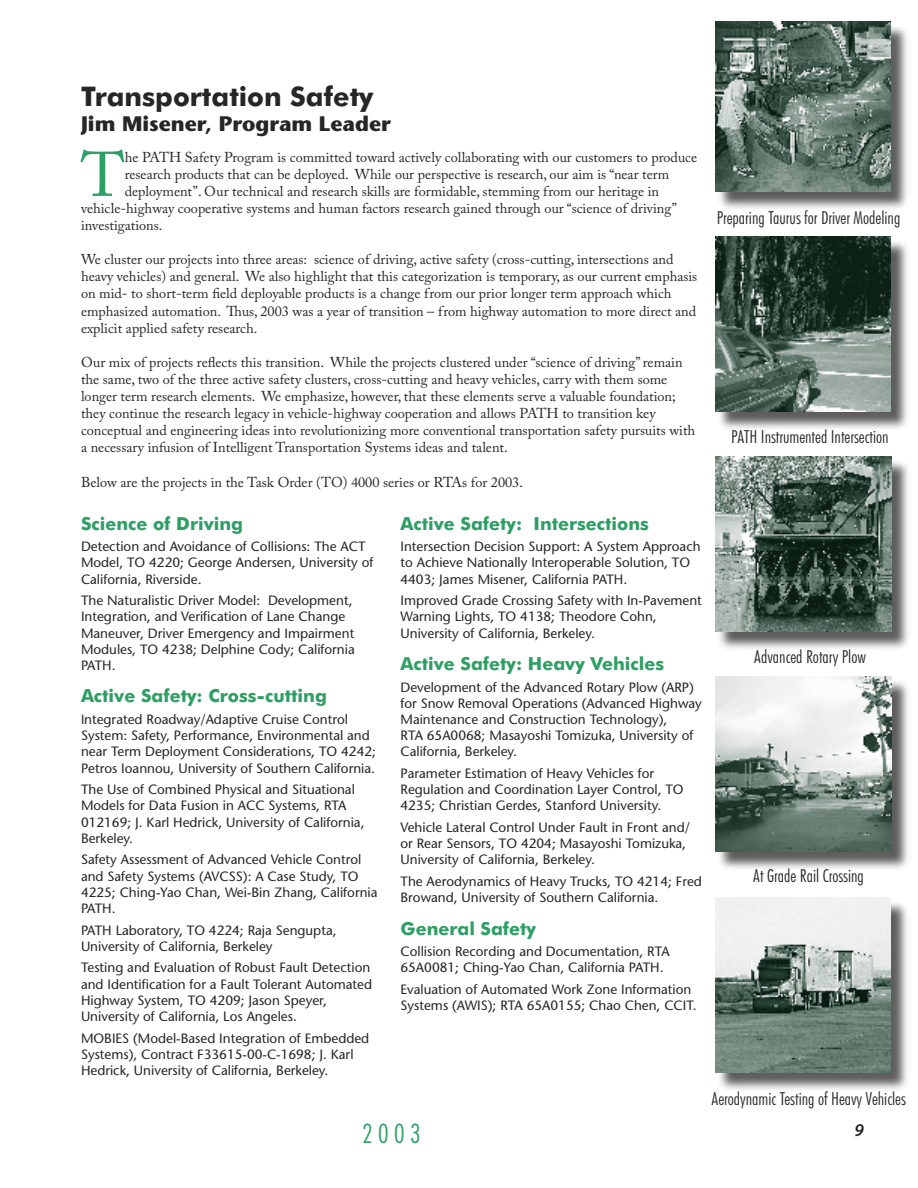
<style>
.page{position:relative;width:918px;height:1188px;background:#fff}
.page>*{position:absolute;margin:0;border:0;box-sizing:border-box;transform-origin:0 0}
.t1{font:62.4px "Adobe Caslon Pro";color:#2e9f64}
.t2{font:700 27px "Futura BT";color:#272525}
.t3{font:300 condensed 27px "Futura BT";color:#2e9f64}
.t4{font:700 21px "Stone Sans";color:#272525}
.t5{font:300 condensed 18px "Futura BT";color:#272525}
.t6{font:700 18px "Futura BT";color:#2e9f64}
.t7{font:italic 600 18px "Myriad Pro";color:#272525}
.t8{font:14.25px/17.1px "Adobe Caslon Pro";color:#272525}
.t9{font:13.5px/16.2px "Stone Sans";color:#272525}
.t10{font:13.5px/16.2px "Stone Sans";color:#272525;scale:.9 1}
</style>
<div class="page">
<div style="left:716px;top:22px;width:194px;height:190px;background:#272525;opacity:.75"></div>
<img style="left:715px;top:22px;width:175px;height:170px">
<div style="left:716px;top:237px;width:194px;height:195px;background:#272525;opacity:.75"></div>
<img style="left:715px;top:236px;width:175px;height:175px">
<div style="left:716px;top:457px;width:195px;height:195px;background:#272525;opacity:.75"></div>
<img style="left:715px;top:457px;width:176px;height:175px">
<div style="left:716px;top:677px;width:196px;height:195px;background:#272525;opacity:.75"></div>
<img style="left:715px;top:676px;width:176px;height:175px">
<div style="left:716px;top:898px;width:194px;height:195px;background:#272525;opacity:.75"></div>
<img style="left:715px;top:897px;width:175px;height:176px">
<h2 class="t2" style="left:81px;top:80px;width:294px">Transportation Safety</h2>
<h3 class="t4" style="left:81px;top:112px;width:311px">Jim Misener, Program Leader</h3>
<h1 class="t1" style="left:81px;top:138px;width:45px">T</h1>
<p class="t8" style="left:125px;top:148px;width:574px">he PATH Safety Program is committed toward actively collaborating with our customers to produce</p>
<p class="t8" style="left:125px;top:165px;width:546px">research products that can be deployed. While our perspective is research, our aim is “near term</p>
<p class="t8" style="left:125px;top:182px;width:536px">deployment”. Our technical and research skills are formidable, stemming from our heritage in</p>
<p class="t8" style="left:81px;top:199px;width:597px">vehicle-highway cooperative systems and human factors research gained through our “science of driving”</p>
<p class="t8" style="left:81px;top:217px;width:83px">investigations.</p>
<p class="t8" style="left:81px;top:251px;width:618px">We cluster our projects into three areas: science of driving, active safety (cross-cutting, intersections and heavy vehicles) and general. We also highlight that this categorization is temporary, as our current emphasis on mid- to short-term field deployable products is a change from our prior longer term approach which emphasized automation. Thus, 2003 was a year of transition – from highway automation to more direct and explicit applied safety research.</p>
<p class="t8" style="left:81px;top:353px;width:616px">Our mix of projects reflects this transition. While the projects clustered under “science of driving” remain the same, two of the three active safety clusters, cross-cutting and heavy vehicles, carry with them some longer term research elements. We emphasize, however, that these elements serve a valuable foundation; they continue the research legacy in vehicle-highway cooperation and allows PATH to transition key conceptual and engineering ideas into revolutionizing more conventional transportation safety pursuits with a necessary infusion of Intelligent Transportation Systems ideas and talent.</p>
<p class="t8" style="left:81px;top:473px;width:444px">Below are the projects in the Task Order (TO) 4000 series or RTAs for 2003.</p>
<h3 class="t5" style="left:717px;top:206px;width:185px">Preparing Taurus for Driver Modeling</h3>
<h3 class="t5" style="left:731px;top:426px;width:159px">PATH Instrumented Intersection</h3>
<h3 class="t6" style="left:81px;top:512px;width:164px">Science of Driving</h3>
<p class="t9" style="left:81px;top:538px;width:294px">Detection and Avoidance of Collisions: The ACT<br>Model, TO 4220; George Andersen, University of<br>California, Riverside.</p>
<p class="t9" style="left:81px;top:592px;width:275px">The Naturalistic Driver Model: Development, Integration, and Verification of Lane Change Maneuver, Driver Emergency and Impairment Modules, TO 4238; Delphine Cody; California PATH.</p>
<h3 class="t6" style="left:81px;top:685px;width:247px">Active Safety: Cross-cutting</h3>
<p class="t10" style="left:81px;top:711px;width:329px">Integrated Roadway/Adaptive Cruise Control System: Safety, Performance, Environmental and near Term Deployment Considerations, TO 4242; Petros Ioannou, University of Southern California.</p>
<p class="t9" style="left:81px;top:781px;width:285px">The Use of Combined Physical and Situational Models for Data Fusion in ACC Systems, RTA 012169; J. Karl Hedrick, University of California, Berkeley.</p>
<p class="t9" style="left:81px;top:852px;width:298px">Safety Assessment of Advanced Vehicle Control and Safety Systems (AVCSS): A Case Study, TO 4225; Ching-Yao Chan, Wei-Bin Zhang, California PATH.</p>
<p class="t9" style="left:81px;top:922px;width:257px">PATH Laboratory, TO 4224; Raja Sengupta,<br>University of California, Berkeley</p>
<p class="t9" style="left:81px;top:960px;width:293px">Testing and Evaluation of Robust Fault Detection and Identification for a Fault Tolerant Automated Highway System, TO 4209; Jason Speyer, University of California, Los Angeles.</p>
<p class="t9" style="left:81px;top:1030px;width:290px">MOBIES (Model-Based Integration of Embedded<br>Systems), Contract F33615-00-C-1698; J. Karl<br>Hedrick, University of California, Berkeley.</p>
<h3 class="t6" style="left:400px;top:512px;width:250px">Active Safety: Intersections</h3>
<p class="t9" style="left:400px;top:538px;width:302px">Intersection Decision Support: A System Approach to Achieve Nationally Interoperable Solution, TO<br>4403; James Misener, California PATH.</p>
<p class="t9" style="left:400px;top:592px;width:303px">Improved Grade Crossing Safety with In-Pavement<br>Warning Lights, TO 4138; Theodore Cohn,<br>University of California, Berkeley.</p>
<h3 class="t6" style="left:400px;top:653px;width:265px">Active Safety: Heavy Vehicles</h3>
<p class="t9" style="left:400px;top:679px;width:303px">Development of the Advanced Rotary Plow (ARP) for Snow Removal Operations (Advanced Highway Maintenance and Construction Technology),<br>RTA 65A0068; Masayoshi Tomizuka, University of California, Berkeley.</p>
<p class="t9" style="left:400px;top:765px;width:285px">Parameter Estimation of Heavy Vehicles for<br>Regulation and Coordination Layer Control, TO<br>4235; Christian Gerdes, Stanford University.</p>
<p class="t9" style="left:400px;top:819px;width:291px">Vehicle Lateral Control Under Fault in Front and/ or Rear Sensors, TO 4204; Masayoshi Tomizuka,<br>University of California, Berkeley.</p>
<p class="t9" style="left:400px;top:873px;width:303px">The Aerodynamics of Heavy Trucks, TO 4214; Fred<br>Browand, University of Southern California.</p>
<h3 class="t6" style="left:400px;top:917px;width:137px">General Safety</h3>
<p class="t9" style="left:400px;top:943px;width:271px">Collision Recording and Documentation, RTA<br>65A0081; Ching-Yao Chan, California PATH.</p>
<p class="t9" style="left:400px;top:981px;width:298px">Evaluation of Automated Work Zone Information<br>Systems (AWIS); RTA 65A0155; Chao Chen, CCIT.</p>
<h2 class="t3" style="left:362px;top:1117px;width:60px">2003</h2>
<h3 class="t5" style="left:754px;top:645px;width:113px">Advanced Rotary Plow</h3>
<h3 class="t5" style="left:753px;top:865px;width:112px">At Grade Rail Crossing</h3>
<h3 class="t5" style="left:711px;top:1088px;width:196px">Aerodynamic Testing of Heavy Vehicles</h3>
<h3 class="t7" style="left:855px;top:1120px;width:11px">9</h3>
</div>
